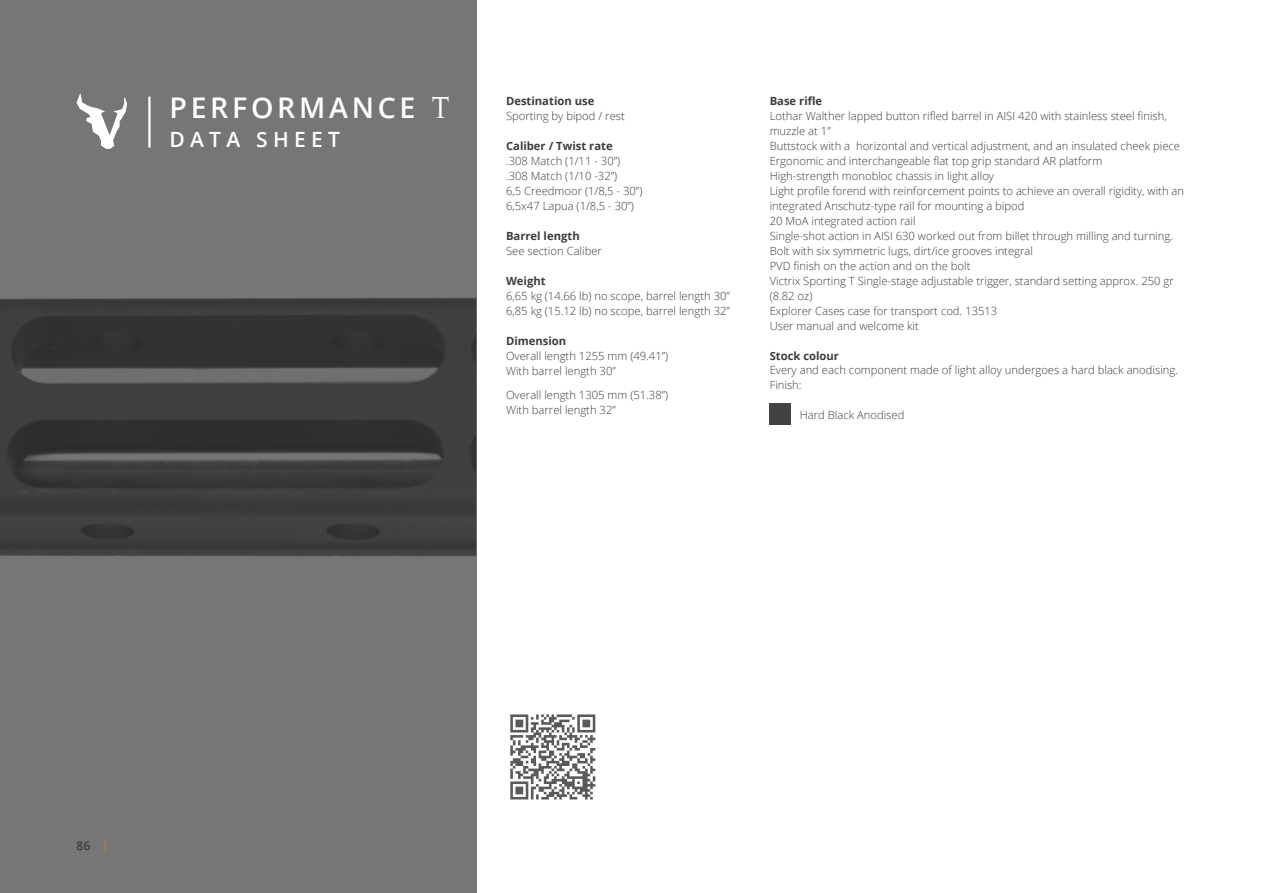
<style>
.page{position:relative;width:1263px;height:893px;background:#fff}
.page>*{position:absolute;margin:0;border:0;box-sizing:border-box;transform-origin:0 0}
.t1{font:600 28.5px "Open Sans";letter-spacing:.13em;color:#fff}
.t2{font:600 21px "Open Sans";letter-spacing:.25em;color:#fff}
.t3{font:600 12px "Open Sans";color:#3c3c3b}
.t4{font:300 11.25px/15px "Open Sans";color:#3c3c3b}
.t5{font:700 11.25px "Open Sans";color:#3c3c3b}
.s1{font-family:"Augustus";font-weight:400}
.s2{font-weight:400;color:#ef7d00}
</style>
<div class="page">
<div style="left:770px;top:403px;width:21px;height:21px;background:#424143"></div>
<svg style="left:510px;top:714px;width:85px;height:85px"></svg>
<svg style="left:0;top:0;width:476px;height:893px;background:#656565"></svg>
<hr style="left:148px;top:97px;width:3px;height:51px;background:#fff">
<svg style="left:77px;top:94px;width:50px;height:55px"></svg>
<h1 class="t1" style="left:169px;top:89px;width:281px">PERFORMANCE <span class="s1">t</span></h1>
<h2 class="t2" style="left:169px;top:125px;width:172px">DATA SHEET</h2>
<p class="t5" style="left:506px;top:93px;width:90px">Destination use</p>
<p class="t4" style="left:506px;top:108px;width:120px">Sporting by bipod / rest</p>
<p class="t5" style="left:506px;top:138px;width:108px">Caliber / Twist rate</p>
<p class="t4" style="left:506px;top:153px;width:138px">.308 Match (1/11 - 30”) .308 Match (1/10 -32”)<br>6,5 Creedmoor (1/8,5 - 30”)<br>6,5x47 Lapua (1/8,5 - 30”)</p>
<p class="t5" style="left:506px;top:228px;width:75px">Barrel length</p>
<p class="t4" style="left:506px;top:243px;width:97px">See section Caliber</p>
<p class="t5" style="left:506px;top:273px;width:41px">Weight</p>
<p class="t4" style="left:506px;top:288px;width:225px">6,65 kg (14.66 lb) no scope, barrel length 30”<br>6,85 kg (15.12 lb) no scope, barrel length 32”</p>
<p class="t5" style="left:506px;top:333px;width:62px">Dimension</p>
<p class="t4" style="left:506px;top:348px;width:164px">Overall length 1255 mm (49.41”)<br>With barrel length 30”</p>
<p class="t4" style="left:506px;top:387px;width:164px">Overall length 1305 mm (51.38”)<br>With barrel length 32”</p>
<p class="t5" style="left:770px;top:93px;width:54px">Base rifle</p>
<p class="t4" style="left:770px;top:108px;width:416px">Lothar Walther lapped button rifled barrel in AISI 420 with stainless steel finish, muzzle at 1”<br>Buttstock with a horizontal and vertical adjustment, and an insulated cheek piece Ergonomic and interchangeable flat top grip standard AR platform<br>High-strength monobloc chassis in light alloy<br>Light profile forend with reinforcement points to achieve an overall rigidity, with an integrated Anschutz-type rail for mounting a bipod<br>20 MoA integrated action rail<br>Single-shot action in AISI 630 worked out from billet through milling and turning.<br>Bolt with six symmetric lugs, dirt/ice grooves integral<br>PVD finish on the action and on the bolt<br>Victrix Sporting T Single-stage adjustable trigger, standard setting approx. 250 gr (8.82 oz)<br>Explorer Cases case for transport cod. 13513<br>User manual and welcome kit</p>
<p class="t5" style="left:770px;top:348px;width:71px">Stock colour</p>
<p class="t4" style="left:770px;top:362px;width:410px">Every and each component made of light alloy undergoes a hard black anodising.<br>Finish:</p>
<p class="t4" style="left:800px;top:407px;width:106px">Hard Black Anodised</p>
<p class="t3" style="left:77px;top:838px;width:34px">86 <span class="s2">|</span></p>
</div>
